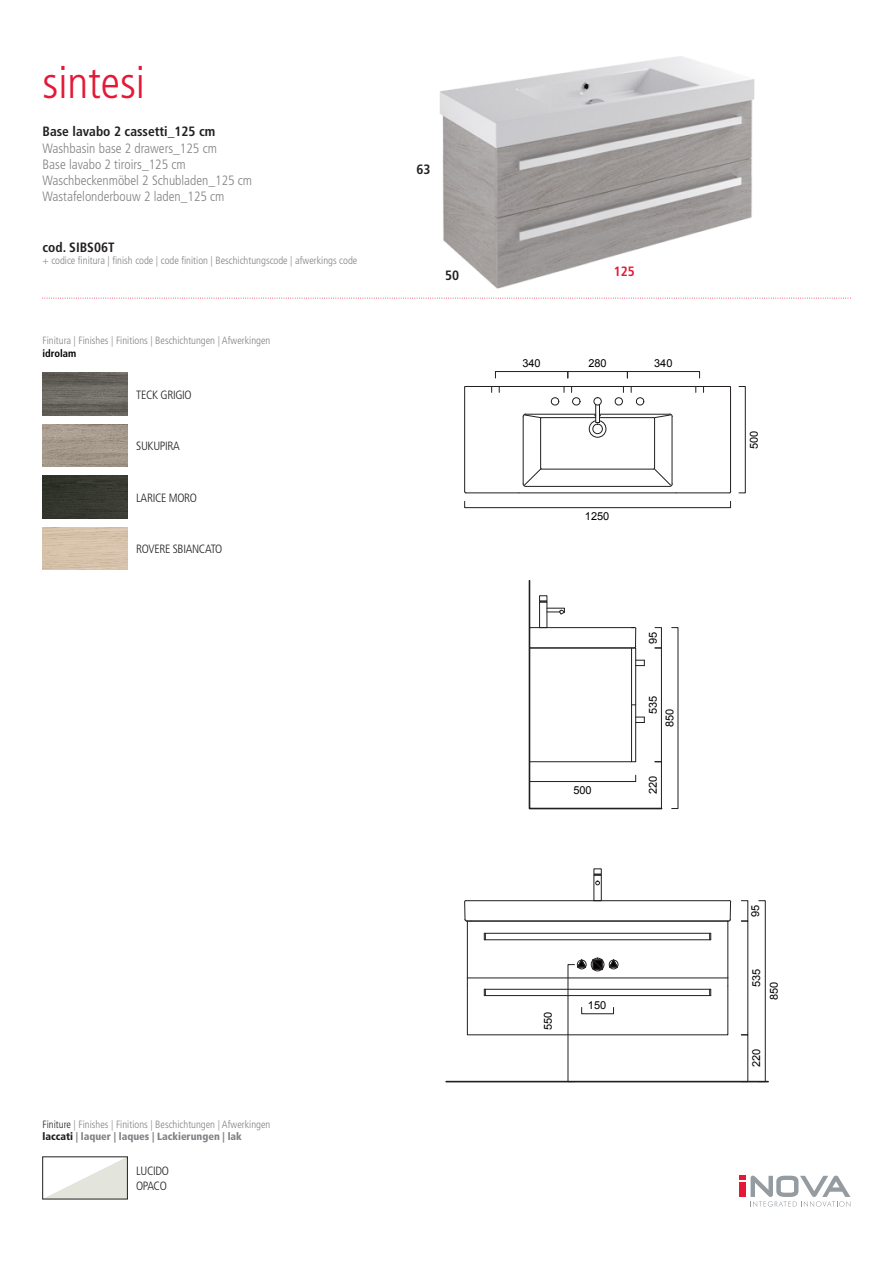
<style>
.page{position:relative;width:893px;height:1263px;background:#fff}
.page>*{position:absolute;margin:0;border:0;box-sizing:border-box;transform-origin:0 0}
.t1{font:300 condensed 45px "Frutiger LT Std";color:#e51836}
.t2{font:300 condensed 13.5px "Frutiger LT Std";color:#808284}
.t3{font:700 condensed 13.5px "Frutiger LT Std";color:#231f20}
.t4{font:700 condensed 13.5px "Frutiger LT Std";color:#e51836}
.t5{font:300 condensed 12px "Frutiger LT Std";letter-spacing:-.025em;color:#231f20}
.t6{font:10.95px "Arial";color:#000}
.t7{font:300 condensed 10.5px "Frutiger LT Std";color:#808284}
.t8{font:300 condensed 10.5px "Frutiger LT Std";color:#808285}
.t9{font:900 condensed 10.5px "Frutiger LT Std";color:#808285}
.t10{font:700 condensed 10.5px "Frutiger LT Std";color:#000}
.s1{color:#231f20}
</style>
<div class="page">
<svg style="left:44px;top:298px;width:807px;height:1px"></svg>
<svg style="left:47px;top:1159px;width:79px;height:38px"></svg>
<div style="left:739px;top:1182px;width:6px;height:15px;background:#e51836"></div>
<svg style="left:739px;top:1176px;width:6px;height:4px"></svg>
<svg style="left:751px;top:1175px;width:99px;height:32px"></svg>
<img style="left:43px;top:476px;width:85px;height:42px">
<img style="left:43px;top:424px;width:85px;height:43px">
<img style="left:43px;top:373px;width:85px;height:42px">
<img style="left:42px;top:527px;width:85px;height:43px">
<img style="left:399px;top:56px;width:359px;height:243px">
<hr style="left:526px;top:486px;width:143px;height:1px;background:#231f20">
<hr style="left:523px;top:417px;width:1px;height:67px;background:#231f20">
<hr style="left:672px;top:417px;width:1px;height:67px;background:#231f20">
<hr style="left:540px;top:419px;width:1px;height:49px;background:#231f20">
<hr style="left:599px;top:414px;width:70px;height:1px;background:#231f20">
<hr style="left:526px;top:414px;width:70px;height:1px;background:#231f20">
<hr style="left:541px;top:469px;width:112px;height:1px;background:#231f20">
<hr style="left:541px;top:417px;width:55px;height:1px;background:#231f20">
<hr style="left:599px;top:417px;width:54px;height:1px;background:#231f20">
<hr style="left:677px;top:386px;width:53px;height:1px;background:#231f20">
<hr style="left:730px;top:387px;width:1px;height:105px;background:#231f20">
<hr style="left:676px;top:492px;width:53px;height:1px;background:#231f20">
<hr style="left:518px;top:386px;width:159px;height:1px;background:#231f20">
<hr style="left:519px;top:492px;width:157px;height:1px;background:#231f20">
<hr style="left:465px;top:386px;width:53px;height:1px;background:#231f20">
<hr style="left:464px;top:387px;width:1px;height:105px;background:#231f20">
<hr style="left:466px;top:492px;width:53px;height:1px;background:#231f20">
<svg style="left:589px;top:415px;width:18px;height:23px"></svg>
<div style="left:593px;top:424px;width:10px;height:10px;border:1px solid #231f20;border-radius:50%"></div>
<svg style="left:522px;top:413px;width:20px;height:6px"></svg>
<svg style="left:522px;top:468px;width:20px;height:19px"></svg>
<hr style="left:654px;top:419px;width:1px;height:49px;background:#231f20">
<svg style="left:653px;top:413px;width:20px;height:6px"></svg>
<svg style="left:653px;top:468px;width:20px;height:19px"></svg>
<div style="left:594px;top:397px;width:7px;height:8px;border:1px solid #231f20;border-radius:50%"></div>
<div style="left:595px;top:404px;width:5px;height:19px;border:1px solid #231f20"></div>
<div style="left:495px;top:371px;width:73px;height:7px;border:1px solid #231f20"></div>
<div style="left:568px;top:371px;width:60px;height:7px;border:1px solid #231f20"></div>
<div style="left:627px;top:371px;width:73px;height:7px;border:1px solid #231f20"></div>
<svg style="left:615px;top:387px;width:9px;height:18px"></svg>
<svg style="left:631px;top:387px;width:13px;height:18px"></svg>
<svg style="left:571px;top:387px;width:9px;height:18px"></svg>
<svg style="left:551px;top:387px;width:14px;height:18px"></svg>
<div style="left:464px;top:501px;width:267px;height:7px;border:1px solid #231f20"></div>
<hr style="left:466px;top:920px;width:263px;height:1px;background:#231f20">
<svg style="left:464px;top:900px;width:7px;height:22px"></svg>
<hr style="left:469px;top:900px;width:260px;height:1px;background:#231f20">
<svg style="left:728px;top:900px;width:4px;height:22px"></svg>
<svg style="left:594px;top:869px;width:8px;height:31px"></svg>
<hr style="left:446px;top:1081px;width:322px;height:1px;background:#231f20">
<div style="left:581px;top:1007px;width:33px;height:7px;border:1px solid #231f20"></div>
<hr style="left:467px;top:978px;width:261px;height:1px;background:#231f20">
<hr style="left:728px;top:921px;width:1px;height:56px;background:#231f20">
<hr style="left:467px;top:921px;width:1px;height:56px;background:#231f20">
<hr style="left:484px;top:989px;width:227px;height:1px;background:#231f20">
<hr style="left:484px;top:995px;width:227px;height:1px;background:#231f20">
<hr style="left:484px;top:933px;width:227px;height:1px;background:#231f20">
<hr style="left:484px;top:939px;width:227px;height:1px;background:#231f20">
<svg style="left:709px;top:933px;width:2px;height:7px"></svg>
<div style="left:591px;top:958px;width:13px;height:13px;border:1px solid #231f20;border-radius:50%"></div>
<div style="left:609px;top:960px;width:9px;height:9px;border:1px solid #231f20;border-radius:50%"></div>
<svg style="left:609px;top:959px;width:9px;height:9px"></svg>
<svg style="left:592px;top:959px;width:11px;height:11px"></svg>
<div style="left:577px;top:960px;width:9px;height:9px;border:1px solid #231f20;border-radius:50%"></div>
<svg style="left:577px;top:959px;width:9px;height:9px"></svg>
<svg style="left:528px;top:579px;width:135px;height:230px"></svg>
<div style="left:529px;top:775px;width:107px;height:7px;border:1px solid #231f20"></div>
<p class="t1" style="left:43px;top:56px;width:104px">sintesi</p>
<p class="t3" style="left:43px;top:124px;width:174px">Base lavabo 2 cassetti_125 cm</p>
<p class="t2" style="left:43px;top:140px;width:176px">Washbasin base 2 drawers_125 cm</p>
<p class="t2" style="left:43px;top:156px;width:145px">Base lavabo 2 tiroirs_125 cm</p>
<p class="t2" style="left:43px;top:173px;width:211px">Waschbeckenmöbel 2 Schubladen_125 cm</p>
<p class="t2" style="left:43px;top:189px;width:183px">Wastafelonderbouw 2 laden_125 cm</p>
<p class="t3" style="left:43px;top:239px;width:74px">cod. SIBS06T</p>
<p class="t7" style="left:43px;top:255px;width:316px">+ codice finitura | finish code | code finition | Beschichtungscode | afwerkings code</p>
<p class="t7" style="left:43px;top:335px;width:229px">Finitura | Finishes | Finitions | Beschichtungen | Afwerkingen</p>
<p class="t10" style="left:43px;top:347px;width:35px">idrolam</p>
<p class="t5" style="left:136px;top:388px;width:57px">TECK GRIGIO</p>
<p class="t6" style="left:161px;top:387px;width:20px">340</p>
<p class="t5" style="left:136px;top:439px;width:45px">SUKUPIRA</p>
<p class="t5" style="left:136px;top:491px;width:62px">LARICE MORO</p>
<p class="t5" style="left:136px;top:542px;width:88px">ROVERE SBIANCATO</p>
<p class="t3" style="left:416px;top:161px;width:16px">63</p>
<p class="t3" style="left:445px;top:267px;width:16px">50</p>
<p class="t4" style="left:614px;top:263px;width:23px">125</p>
<p class="t6" style="left:522px;top:356px;width:20px">340</p>
<p class="t6" style="left:588px;top:356px;width:20px">280</p>
<p class="t6" style="left:654px;top:356px;width:20px">340</p>
<p class="t6" style="left:585px;top:509px;width:26px">1250</p>
<p class="t6" style="left:573px;top:783px;width:20px">500</p>
<p class="t6" style="left:646px;top:644px;width:14px;rotate:-90deg">95</p>
<p class="t6" style="left:646px;top:714px;width:20px;rotate:-90deg">535</p>
<p class="t6" style="left:662px;top:727px;width:20px;rotate:-90deg">850</p>
<p class="t6" style="left:646px;top:794px;width:20px;rotate:-90deg">220</p>
<p class="t8" style="left:43px;top:1118px;width:229px"><span class="s1">Finiture</span> | Finishes | Finitions | Beschichtungen | Afwerkingen</p>
<p class="t9" style="left:43px;top:1130px;width:201px"><span class="s1">laccati</span> | laquer | laques | Lackierungen | lak</p>
<p class="t5" style="left:136px;top:1164px;width:34px">LUCIDO</p>
<p class="t5" style="left:136px;top:1179px;width:32px">OPACO</p>
<p class="t6" style="left:541px;top:1030px;width:20px;rotate:-90deg">550</p>
<p class="t6" style="left:588px;top:998px;width:20px">150</p>
<p class="t6" style="left:747px;top:449px;width:20px;rotate:-90deg">500</p>
<p class="t6" style="left:748px;top:917px;width:14px;rotate:-90deg">95</p>
<p class="t6" style="left:749px;top:987px;width:20px;rotate:-90deg">535</p>
<p class="t6" style="left:767px;top:1000px;width:20px;rotate:-90deg">850</p>
<p class="t6" style="left:749px;top:1067px;width:20px;rotate:-90deg">220</p>
</div>
